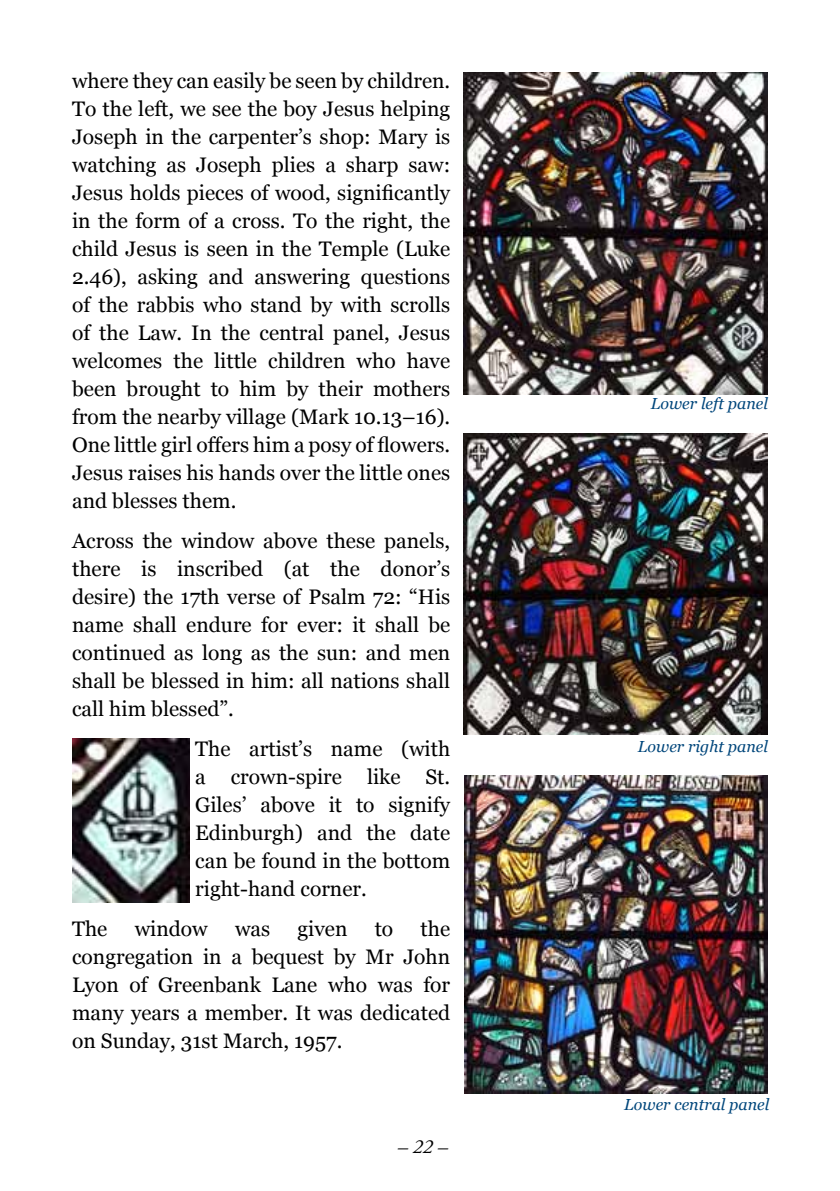
<style>
.page{position:relative;width:840px;height:1191px;background:#fff}
.page>*{position:absolute;margin:0;border:0;box-sizing:border-box;transform-origin:0 0}
.t1{font:21px/28px "Georgia";color:#000;text-align:justify}
.t2{font:italic 20px "Adobe Garamond Pro";color:#000}
.t3{font:italic 16px "Georgia";color:#00467b}
</style>
<div class="page">
<img style="left:463px;top:72px;width:304px;height:322px">
<img style="left:463px;top:433px;width:304px;height:302px">
<img style="left:464px;top:775px;width:303px;height:318px">
<img style="left:72px;top:738px;width:117px;height:164px">
<p class="t1" style="left:72px;top:67px;width:379px">where they can easily be seen by children.<br>To the left, we see the boy Jesus helping Joseph in the carpenter’s shop: Mary is watching as Joseph plies a sharp saw:<br>Jesus holds pieces of wood, significantly in the form of a cross. To the right, the child Jesus is seen in the Temple (Luke 2.46), asking and answering questions of the rabbis who stand by with scrolls of the Law. In the central panel, Jesus welcomes the little children who have been brought to him by their mothers from the nearby village (Mark 10.13–16).<br>One little girl offers him a posy of flowers.<br>Jesus raises his hands over the little ones and blesses them.</p>
<p class="t1" style="left:72px;top:527px;width:379px">Across the window above these panels, there is inscribed (at the donor’s desire) the 17th verse of Psalm 72: “His name shall endure for ever: it shall be continued as long as the sun: and men shall be blessed in him: all nations shall call him blessed”.</p>
<p class="t1" style="left:195px;top:735px;width:256px">The artist’s name (with a crown-spire like St.<br>Giles’ above it to signify Edinburgh) and the date can be found in the bottom right-hand corner.</p>
<p class="t1" style="left:72px;top:915px;width:37px">The</p>
<p class="t1" style="left:135px;top:915px;width:74px">window</p>
<p class="t1" style="left:235px;top:915px;width:37px">was</p>
<p class="t1" style="left:297px;top:915px;width:51px">given</p>
<p class="t1" style="left:374px;top:915px;width:20px">to</p>
<p class="t1" style="left:72px;top:915px;width:379px;text-indent:348px">the congregation in a bequest by Mr John Lyon of Greenbank Lane who was for many years a member. It was dedicated on Sunday, 31st March, 1957.</p>
<p class="t2" style="left:397px;top:1134px;width:51px">– 22 –</p>
<p class="t3" style="left:650px;top:393px;width:118px">Lower left panel</p>
<p class="t3" style="left:637px;top:736px;width:131px">Lower right panel</p>
<p class="t3" style="left:624px;top:1094px;width:146px">Lower central panel</p>
</div>
